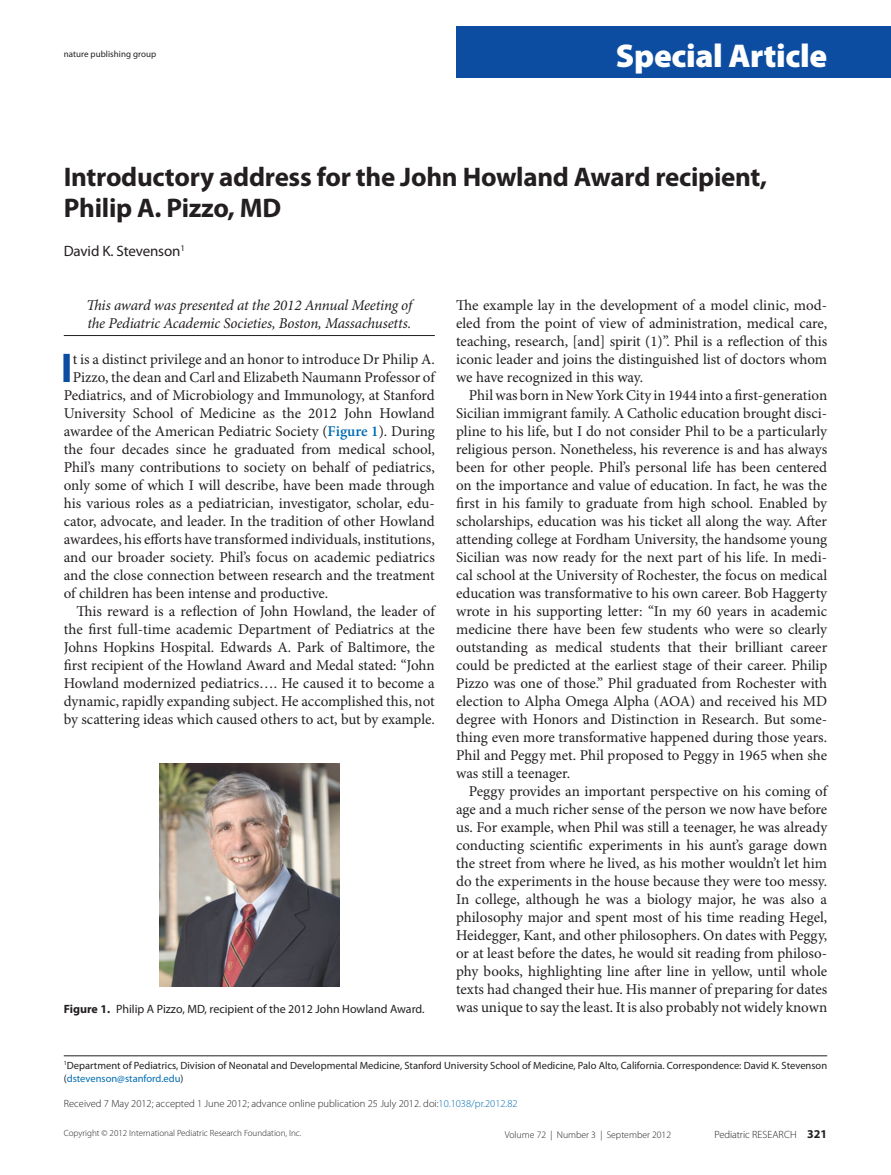
<style>
.page{position:relative;width:891px;height:1175px;background:#fff}
.page>*{position:absolute;margin:0;border:0;box-sizing:border-box;transform-origin:0 0}
.t1{font:700 41.7px "Myriad Pro";color:#0d4da1}
.t2{font:900 33px "Myriad Pro";letter-spacing:-.01em;color:#fff}
.t3{font:700 27px/31.5px "Myriad Pro";letter-spacing:-.01em;color:#231f20}
.t4{font:15px/18px "Minion Pro";color:#231f20;text-align:justify}
.t5{font:italic 15px/18px "Minion Pro";letter-spacing:-.01em;color:#231f20}
.t6{font:15px "Myriad Pro";letter-spacing:-.01em;color:#231f20}
.t7{font:12px "Myriad Pro";color:#231f20}
.t8{font:10.5px/12.6px "Myriad Pro";color:#231f20}
.t9{font:300 10.5px "Myriad Pro";color:#231f20}
.t10{font:300 9.75px "Myriad Pro";color:#231f20}
.t11{font:300 9px "Myriad Pro";color:#231f20}
.t12{font:9px "Myriad Pro";letter-spacing:.005em;color:#231f20}
.s1{font-weight:600;color:#006cb3}
.s2{font-weight:700}
.s3{color:#006cb3}
.s4{font-weight:700;font-size:12px}
</style>
<div class="page">
<div style="left:456px;top:26px;width:435px;height:52px;background:#0d4da1"></div>
<hr style="left:64px;top:335px;width:371px;height:1px;background:#231f20">
<hr style="left:64px;top:1055px;width:763px;height:1px;background:#231f20">
<img style="left:159px;top:763px;width:180px;height:223px">
<p class="t12" style="left:64px;top:48px;width:94px">nature publishing group</p>
<h2 class="t2" style="left:616px;top:38px;width:213px">Special Article</h2>
<h3 class="t3" style="left:64px;top:161px;width:705px">Introductory address for the John Howland Award recipient,<br>Philip A. Pizzo, MD</h3>
<p class="t6" style="left:64px;top:241px;width:123px">David K. Stevenson<sup>1</sup></p>
<p class="t5" style="left:86px;top:296px;width:327px">This award was presented at the 2012 Annual Meeting of the Pediatric Academic Societies, Boston, Massachusetts.</p>
<h1 class="t1" style="left:61px;top:344px;width:13px">I</h1>
<p class="t4" style="left:73px;top:350px;width:363px">t is a distinct privilege and an honor to introduce Dr Philip A.</p>
<p class="t4" style="left:73px;top:368px;width:364px">Pizzo, the dean and Carl and Elizabeth Naumann Professor of</p>
<p class="t4" style="left:64px;top:386px;width:373px">Pediatrics, and of Microbiology and Immunology, at Stanford</p>
<p class="t4" style="left:64px;top:404px;width:373px">University School of Medicine as the 2012 John Howland</p>
<p class="t4" style="left:64px;top:422px;width:373px">awardee of the American Pediatric Society (<span class="s1">Figure 1</span>). During</p>
<p class="t4" style="left:64px;top:440px;width:373px">the four decades since he graduated from medical school,</p>
<p class="t4" style="left:64px;top:458px;width:373px">Phil’s many contributions to society on behalf of pediatrics,</p>
<p class="t4" style="left:64px;top:476px;width:373px">only some of which I will describe, have been made through</p>
<p class="t4" style="left:64px;top:494px;width:373px">his various roles as a pediatrician, investigator, scholar, edu-</p>
<p class="t4" style="left:64px;top:512px;width:373px">cator, advocate, and leader. In the tradition of other Howland</p>
<p class="t4" style="left:64px;top:530px;width:373px">awardees, his efforts have transformed individuals, institutions,</p>
<p class="t4" style="left:64px;top:548px;width:373px">and our broader society. Phil’s focus on academic pediatrics</p>
<p class="t4" style="left:64px;top:566px;width:373px">and the close connection between research and the treatment</p>
<p class="t4" style="left:64px;top:584px;width:266px">of children has been intense and productive.</p>
<p class="t4" style="left:77px;top:602px;width:360px">This reward is a reflection of John Howland, the leader of</p>
<p class="t4" style="left:64px;top:620px;width:373px">the first full-time academic Department of Pediatrics at the</p>
<p class="t4" style="left:64px;top:638px;width:373px">Johns Hopkins Hospital. Edwards A. Park of Baltimore, the</p>
<p class="t4" style="left:64px;top:656px;width:373px">first recipient of the Howland Award and Medal stated: “John</p>
<p class="t4" style="left:64px;top:674px;width:373px">Howland modernized pediatrics…. He caused it to become a</p>
<p class="t4" style="left:64px;top:692px;width:373px">dynamic, rapidly expanding subject. He accomplished this, not</p>
<p class="t4" style="left:64px;top:710px;width:373px">by scattering ideas which caused others to act, but by example.</p>
<p class="t7" style="left:64px;top:1001px;width:362px"><span class="s2">Figure 1.</span> Philip A Pizzo, MD, recipient of the 2012 John Howland Award.</p>
<p class="t4" style="left:456px;top:296px;width:373px">The example lay in the development of a model clinic, mod&shy;eled from the point of view of administration, medical care, teaching, research, [and] spirit (1)”. Phil is a reflection of this iconic leader and joins the distinguished list of doctors whom we have recognized in this way.</p>
<p class="t4" style="left:456px;top:386px;width:373px;text-indent:13px">Phil was born in New York City in 1944 into a first-generation Sicilian immigrant family. A Catholic education brought disci&shy;pline to his life, but I do not consider Phil to be a particularly religious person. Nonetheless, his reverence is and has always been for other people. Phil’s personal life has been centered on the importance and value of education. In fact, he was the first in his family to graduate from high school. Enabled by scholarships, education was his ticket all along the way. After attending college at Fordham University, the handsome young Sicilian was now ready for the next part of his life. In medi&shy;cal school at the University of Rochester, the focus on medical education was transformative to his own career. Bob Haggerty wrote in his supporting letter: “In my 60 years in academic medicine there have been few students who were so clearly outstanding as medical students that their brilliant career could be predicted at the earliest stage of their career. Philip Pizzo was one of those.” Phil graduated from Rochester with election to Alpha Omega Alpha (AOA) and received his MD degree with Honors and Distinction in Research. But some&shy;thing even more transformative happened during those years.<br>Phil and Peggy met. Phil proposed to Peggy in 1965 when she was still a teenager.</p>
<p class="t4" style="left:456px;top:782px;width:373px;text-indent:13px">Peggy provides an important perspective on his coming of age and a much richer sense of the person we now have before us. For example, when Phil was still a teenager, he was already conducting scientific experiments in his aunt’s garage down the street from where he lived, as his mother wouldn’t let him do the experiments in the house because they were too messy.<br>In college, although he was a biology major, he was also a philosophy major and spent most of his time reading Hegel, Heidegger, Kant, and other philosophers. On dates with Peggy, or at least before the dates, he would sit reading from philoso&shy;phy books, highlighting line after line in yellow, until whole texts had changed their hue. His manner of preparing for dates was unique to say the least. It is also probably not widely known</p>
<p class="t8" style="left:64px;top:1059px;width:765px"><sup>1</sup>Department of Pediatrics, Division of Neonatal and Developmental Medicine, Stanford University School of Medicine, Palo Alto, California. Correspondence: David K. Stevenson (<span class="s3">dstevenson@stanford.edu</span>)</p>
<p class="t9" style="left:64px;top:1097px;width:455px">Received 7 May 2012; accepted 1 June 2012; advance online publication 25 July 2012. doi:<span class="s3">10.1038/pr.2012.82</span></p>
<p class="t11" style="left:64px;top:1128px;width:239px">Copyright © 2012 International Pediatric Research Foundation, Inc.</p>
<p class="t10" style="left:505px;top:1129px;width:168px">Volume 72 | Number 3 | September 2012</p>
<p class="t9" style="left:715px;top:1129px;width:114px">Pediatric Research <span class="s4">321</span></p>
</div>
